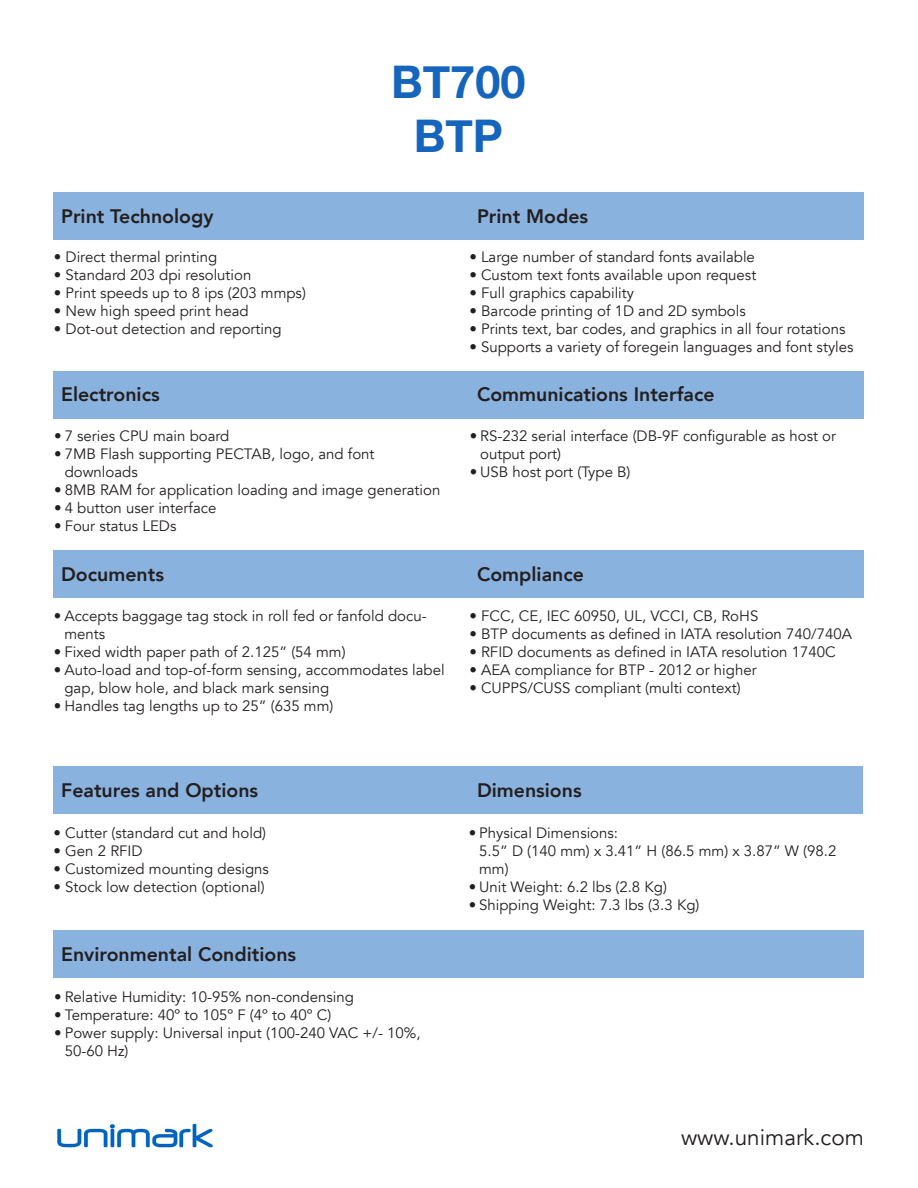
<style>
.page{position:relative;width:918px;height:1188px;background:#fff}
.page>*{position:absolute;margin:0;border:0;box-sizing:border-box;transform-origin:0 0}
.t1{font:700 45px "Helvetica Neue";color:#1665bd}
.t2{font:22.5px "Avenir";color:#231f20}
.t3{font:800 19.5px "Avenir";color:#231f20}
.t4{font:15px/18px "Avenir";color:#231f20}
</style>
<div class="page">
<div style="left:54px;top:193px;width:810px;height:47px;background:#8ab2de"></div>
<div style="left:54px;top:930px;width:810px;height:47px;background:#8ab2de"></div>
<div style="left:54px;top:767px;width:809px;height:47px;background:#8ab2de"></div>
<div style="left:54px;top:550px;width:810px;height:48px;background:#8ab2de"></div>
<div style="left:54px;top:371px;width:810px;height:47px;background:#8ab2de"></div>
<img style="left:57px;top:1123px;width:156px;height:25px">
<p class="t3" style="left:61px;top:201px;width:154px">Print Technology</p>
<p class="t4" style="left:54px;top:248px;width:165px">• Direct thermal printing</p>
<p class="t4" style="left:54px;top:266px;width:199px">• Standard 203 dpi resolution</p>
<p class="t4" style="left:54px;top:284px;width:253px">• Print speeds up to 8 ips (203 mmps)</p>
<p class="t4" style="left:54px;top:302px;width:196px">• New high speed print head</p>
<p class="t4" style="left:54px;top:320px;width:229px">• Dot-out detection and reporting</p>
<p class="t1" style="left:391px;top:47px;width:136px">BT700</p>
<p class="t1" style="left:414px;top:101px;width:91px">BTP</p>
<p class="t3" style="left:477px;top:201px;width:113px">Print Modes</p>
<p class="t4" style="left:469px;top:248px;width:287px">• Large number of standard fonts available</p>
<p class="t4" style="left:469px;top:266px;width:288px">• Custom text fonts available upon request</p>
<p class="t4" style="left:469px;top:284px;width:166px">• Full graphics capability</p>
<p class="t4" style="left:469px;top:302px;width:278px">• Barcode printing of 1D and 2D symbols</p>
<p class="t4" style="left:469px;top:320px;width:378px">• Prints text, bar codes, and graphics in all four rotations</p>
<p class="t4" style="left:469px;top:338px;width:386px">• Supports a variety of foregein languages and font styles</p>
<p class="t3" style="left:61px;top:379px;width:100px">Electronics</p>
<p class="t3" style="left:477px;top:379px;width:239px">Communications Interface</p>
<p class="t4" style="left:54px;top:427px;width:177px">• 7 series CPU main board</p>
<p class="t4" style="left:54px;top:445px;width:322px">• 7MB Flash supporting PECTAB, logo, and font</p>
<p class="t4" style="left:65px;top:463px;width:75px">downloads</p>
<p class="t4" style="left:54px;top:481px;width:388px">• 8MB RAM for application loading and image generation</p>
<p class="t4" style="left:54px;top:499px;width:164px">• 4 button user interface</p>
<p class="t4" style="left:54px;top:517px;width:124px">• Four status LEDs</p>
<p class="t3" style="left:61px;top:559px;width:104px">Documents</p>
<p class="t4" style="left:64px;top:607px;width:364px;text-indent:-10px">• Accepts baggage tag stock in roll fed or fanfold docu&shy;ments</p>
<p class="t4" style="left:54px;top:643px;width:293px">• Fixed width paper path of 2.125” (54 mm)</p>
<p class="t4" style="left:64px;top:661px;width:382px;text-indent:-10px">• Auto-load and top-of-form sensing, accommodates label gap, blow hole, and black mark sensing</p>
<p class="t4" style="left:54px;top:697px;width:281px">• Handles tag lengths up to 25” (635 mm)</p>
<p class="t4" style="left:480px;top:427px;width:357px;text-indent:-10px">• RS-232 serial interface (DB-9F configurable as host or output port)</p>
<p class="t4" style="left:470px;top:463px;width:162px">• USB host port (Type B)</p>
<p class="t3" style="left:477px;top:559px;width:108px">Compliance</p>
<p class="t4" style="left:469px;top:607px;width:290px">• FCC, CE, IEC 60950, UL, VCCI, CB, RoHS</p>
<p class="t4" style="left:469px;top:625px;width:384px">• BTP documents as defined in IATA resolution 740/740A</p>
<p class="t4" style="left:469px;top:643px;width:368px">• RFID documents as defined in IATA resolution 1740C</p>
<p class="t4" style="left:469px;top:661px;width:289px">• AEA compliance for BTP - 2012 or higher</p>
<p class="t4" style="left:469px;top:679px;width:273px">• CUPPS/CUSS compliant (multi context)</p>
<p class="t3" style="left:61px;top:775px;width:199px">Features and Options</p>
<p class="t3" style="left:477px;top:775px;width:106px">Dimensions</p>
<p class="t4" style="left:54px;top:824px;width:214px">• Cutter (standard cut and hold)</p>
<p class="t4" style="left:54px;top:842px;width:91px">• Gen 2 RFID</p>
<p class="t4" style="left:54px;top:860px;width:217px">• Customized mounting designs</p>
<p class="t4" style="left:54px;top:878px;width:213px">• Stock low detection (optional)</p>
<p class="t3" style="left:61px;top:939px;width:237px">Environmental Conditions</p>
<p class="t4" style="left:54px;top:988px;width:301px">• Relative Humidity: 10-95% non-condensing</p>
<p class="t4" style="left:54px;top:1006px;width:279px">• Temperature: 40º to 105º F (4º to 40º C)</p>
<p class="t4" style="left:65px;top:1024px;width:357px;text-indent:-11px">• Power supply: Universal input (100-240 VAC +/- 10%,<br>50-60 Hz)</p>
<p class="t4" style="left:469px;top:824px;width:151px">• Physical Dimensions:</p>
<p class="t4" style="left:479px;top:842px;width:359px">5.5” D (140 mm) x 3.41” H (86.5 mm) x 3.87” W (98.2 mm)</p>
<p class="t4" style="left:469px;top:878px;width:200px">• Unit Weight: 6.2 lbs (2.8 Kg)</p>
<p class="t4" style="left:469px;top:896px;width:232px">• Shipping Weight: 7.3 lbs (3.3 Kg)</p>
<p class="t2" style="left:681px;top:1124px;width:184px">www.unimark.com</p>
</div>
